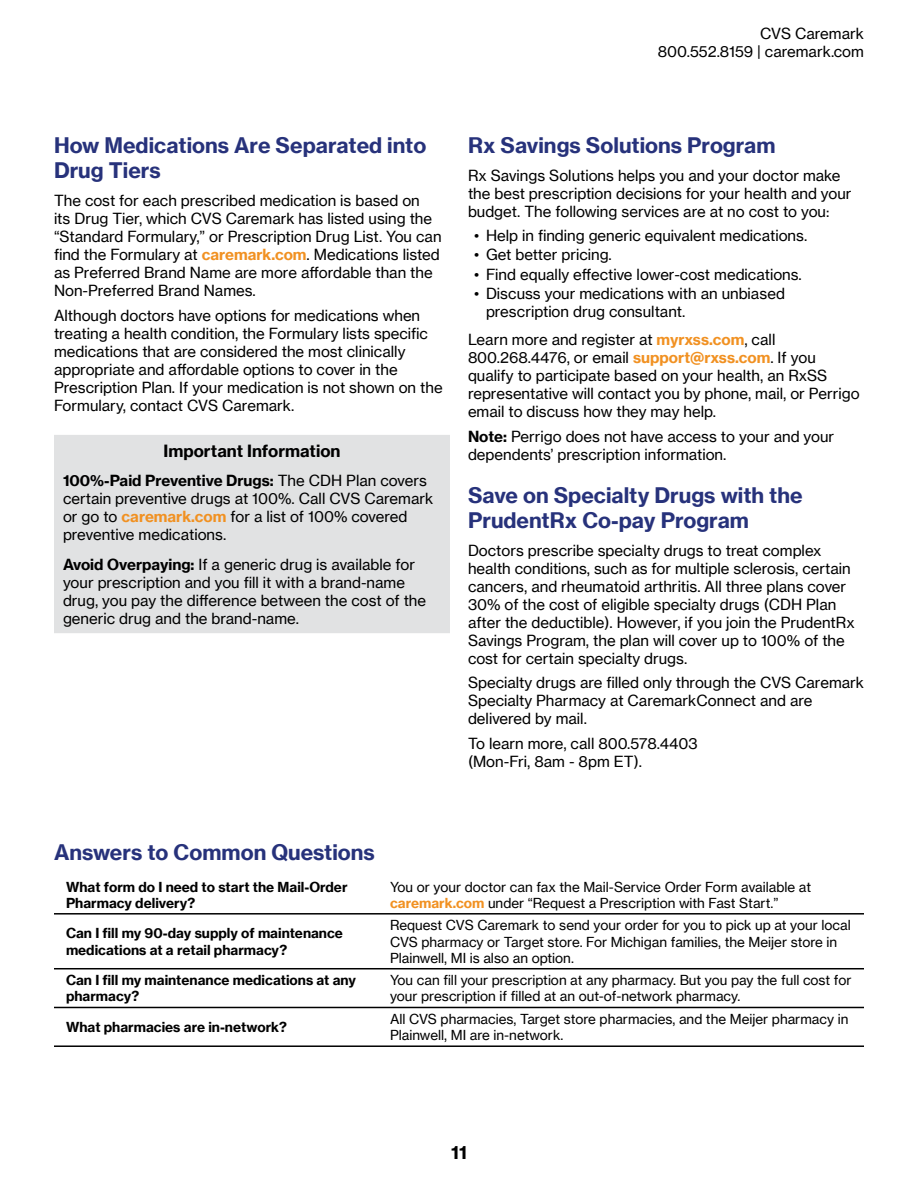
<style>
.page{position:relative;width:918px;height:1188px;background:#fff}
.page>*{position:absolute;margin:0;border:0;box-sizing:border-box;transform-origin:0 0}
.t1{font:700 21px/25.2px "N Haas Grotesk TX Pro";color:#27327b}
.t2{font:700 18px "N Haas Grotesk TX Pro";color:#000}
.t3{font:700 16.5px "N Haas Grotesk TX Pro";color:#000}
.t4{font:15px/18px "N Haas Grotesk TX Pro";color:#000}
.t5{font:13.5px/16.2px "N Haas Grotesk TX Pro";color:#000}
.t6{font:700 13.5px/16.2px "N Haas Grotesk TX Pro";color:#000}
.s1{font-weight:700;color:#f19122}
.s2{font-weight:700}
</style>
<div class="page">
<div style="left:54px;top:435px;width:396px;height:198px;background:#e1e2e3"></div>
<hr style="left:378px;top:913px;width:486px;height:2px;background:#000">
<hr style="left:54px;top:968px;width:324px;height:1px;background:#000">
<hr style="left:378px;top:968px;width:486px;height:1px;background:#000">
<hr style="left:54px;top:913px;width:324px;height:2px;background:#000">
<hr style="left:378px;top:1045px;width:486px;height:2px;background:#000">
<hr style="left:54px;top:1045px;width:324px;height:2px;background:#000">
<hr style="left:54px;top:1007px;width:324px;height:1px;background:#000">
<hr style="left:378px;top:1007px;width:486px;height:1px;background:#000">
<p class="t4" style="left:658px;top:25px;width:208px;text-align:right">CVS Caremark<br>800.552.8159 | caremark.com</p>
<h1 class="t1" style="left:54px;top:133px;width:374px">How Medications Are Separated into<br>Drug Tiers</h1>
<p class="t4" style="left:54px;top:191px;width:389px">The cost for each prescribed medication is based on<br>its Drug Tier, which CVS Caremark has listed using the “Standard Formulary,” or Prescription Drug List. You can find the Formulary at <span class="s1">caremark.com</span>. Medications listed as Preferred Brand Name are more affordable than the Non-Preferred Brand Names.</p>
<p class="t4" style="left:54px;top:306px;width:390px">Although doctors have options for medications when treating a health condition, the Formulary lists specific medications that are considered the most clinically appropriate and affordable options to cover in the Prescription Plan. If your medication is not shown on the Formulary, contact CVS Caremark.</p>
<p class="t3" style="left:163px;top:440px;width:179px">Important Information</p>
<p class="t4" style="left:63px;top:472px;width:372px"><span class="s2">100%-Paid Preventive Drugs:</span> The CDH Plan covers certain preventive drugs at 100%. Call CVS Caremark or go to <span class="s1">caremark.com</span> for a list of 100% covered preventive medications.</p>
<p class="t4" style="left:63px;top:556px;width:365px"><span class="s2">Avoid Overpaying:</span> If a generic drug is available for your prescription and you fill it with a brand-name drug, you pay the difference between the cost of the generic drug and the brand-name.</p>
<h1 class="t1" style="left:468px;top:133px;width:309px">Rx Savings Solutions Program</h1>
<p class="t4" style="left:468px;top:166px;width:385px">Rx Savings Solutions helps you and your doctor make the best prescription decisions for your health and your budget. The following services are at no cost to you:</p>
<p class="t4" style="left:474px;top:226px;width:335px">• Help in finding generic equivalent medications.</p>
<p class="t4" style="left:474px;top:246px;width:139px">• Get better pricing.</p>
<p class="t4" style="left:474px;top:265px;width:329px">• Find equally effective lower-cost medications.</p>
<p class="t4" style="left:486px;top:285px;width:300px;text-indent:-12px">• Discuss your medications with an unbiased prescription drug consultant.</p>
<p class="t4" style="left:468px;top:330px;width:393px">Learn more and register at <span class="s1">myrxss.com</span>, call 800.268.4476, or email <span class="s1">support@rxss.com</span>. If you qualify to participate based on your health, an RxSS representative will contact you by phone, mail, or Perrigo email to discuss how they may help.</p>
<p class="t4" style="left:468px;top:427px;width:368px"><span class="s2">Note:</span> Perrigo does not have access to your and your dependents’ prescription information.</p>
<h1 class="t1" style="left:468px;top:483px;width:336px">Save on Specialty Drugs with the<br>PrudentRx Co-pay Program</h1>
<p class="t4" style="left:468px;top:541px;width:388px">Doctors prescribe specialty drugs to treat complex health conditions, such as for multiple sclerosis, certain cancers, and rheumatoid arthritis. All three plans cover 30% of the cost of eligible specialty drugs (CDH Plan after the deductible). However, if you join the PrudentRx Savings Program, the plan will cover up to 100% of the cost for certain specialty drugs.</p>
<p class="t4" style="left:468px;top:674px;width:398px">Specialty drugs are filled only through the CVS Caremark<br>Specialty Pharmacy at CaremarkConnect and are delivered by mail.</p>
<p class="t4" style="left:468px;top:735px;width:231px">To learn more, call 800.578.4403 (Mon-Fri, 8am - 8pm ET).</p>
<h1 class="t1" style="left:54px;top:839px;width:322px">Answers to Common Questions</h1>
<p class="t6" style="left:66px;top:879px;width:283px">What form do I need to start the Mail-Order<br>Pharmacy delivery?</p>
<p class="t5" style="left:390px;top:879px;width:423px">You or your doctor can fax the Mail-Service Order Form available at <span class="s1">caremark.com</span> under “Request a Prescription with Fast Start.”</p>
<p class="t6" style="left:66px;top:925px;width:278px">Can I fill my 90-day supply of maintenance medications at a retail pharmacy?</p>
<p class="t5" style="left:390px;top:917px;width:462px">Request CVS Caremark to send your order for you to pick up at your local<br>CVS pharmacy or Target store. For Michigan families, the Meijer store in<br>Plainwell, MI is also an option.</p>
<p class="t6" style="left:66px;top:972px;width:292px">Can I fill my maintenance medications at any pharmacy?</p>
<p class="t5" style="left:390px;top:972px;width:463px">You can fill your prescription at any pharmacy. But you pay the full cost for your prescription if filled at an out-of-network pharmacy.</p>
<p class="t6" style="left:66px;top:1019px;width:223px">What pharmacies are in-network?</p>
<p class="t5" style="left:390px;top:1011px;width:460px">All CVS pharmacies, Target store pharmacies, and the Meijer pharmacy in<br>Plainwell, MI are in-network.</p>
<p class="t2" style="left:451px;top:1141px;width:17px">11</p>
</div>
